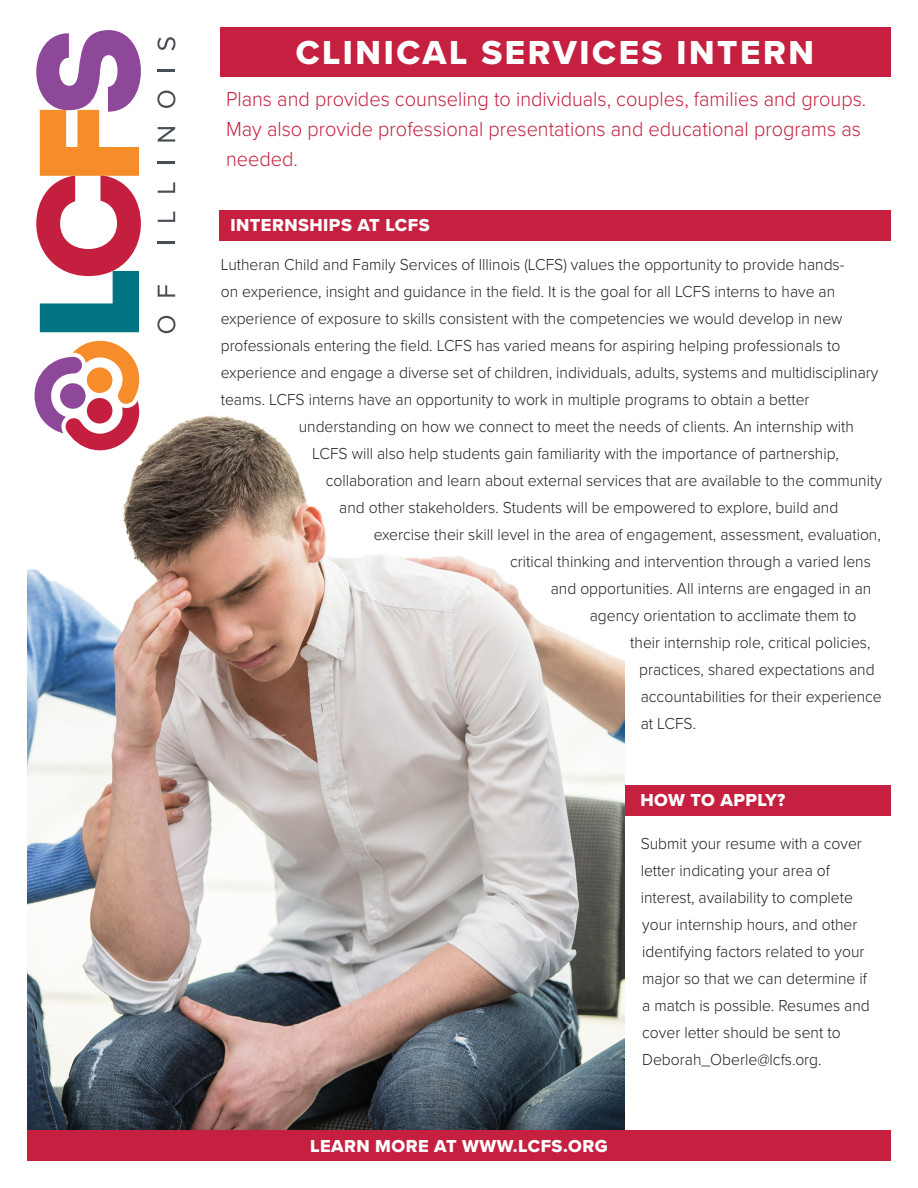
<style>
.page{position:relative;width:918px;height:1188px;background:#fff}
.page>*{position:absolute;margin:0;border:0;box-sizing:border-box;transform-origin:0 0}
.t1{font:34.5px "Proxima Nova Extrabld";letter-spacing:.075em;color:#fff}
.t2{font:300 21px/30px "Proxima Nova";color:#c5203f;scale:.95 1}
.t3{font:18px "Proxima Nova Extrabld";letter-spacing:.025em;color:#fff}
.t4{font:300 16.5px/27px "Proxima Nova";color:#231f20;scale:.95 1}
</style>
<div class="page">
<div style="left:614px;top:786px;width:277px;height:30px;background:#c5203f"></div>
<img style="left:27px;top:416px;width:597px;height:715px">
<div style="left:221px;top:27px;width:670px;height:50px;background:#c5203f"></div>
<div style="left:219px;top:210px;width:672px;height:30px;background:#c5203f"></div>
<div style="left:27px;top:1131px;width:864px;height:30px;background:#c5203f"></div>
<svg style="left:35px;top:30px;width:140px;height:420px"></svg>
<p class="t1" style="left:296px;top:27px;width:520px">CLINICAL SERVICES INTERN</p>
<p class="t2" style="left:226px;top:83px;width:675px">Plans and provides counseling to individuals, couples, families and groups.<br>May also provide professional presentations and educational programs as needed.</p>
<p class="t3" style="left:230px;top:212px;width:201px">INTERNSHIPS AT LCFS</p>
<p class="t4" style="left:221px;top:251px;width:658px">Lutheran Child and Family Services of Illinois (LCFS) values the opportunity to provide hands-</p>
<p class="t4" style="left:221px;top:278px;width:648px">on experience, insight and guidance in the field. It is the goal for all LCFS interns to have an</p>
<p class="t4" style="left:221px;top:305px;width:656px">experience of exposure to skills consistent with the competencies we would develop in new</p>
<p class="t4" style="left:221px;top:332px;width:654px">professionals entering the field. LCFS has varied means for aspiring helping professionals to</p>
<p class="t4" style="left:221px;top:359px;width:694px">experience and engage a diverse set of children, individuals, adults, systems and multidisciplinary</p>
<p class="t4" style="left:221px;top:386px;width:621px">teams. LCFS interns have an opportunity to work in multiple programs to obtain a better</p>
<p class="t4" style="left:299px;top:413px;width:586px">understanding on how we connect to meet the needs of clients. An internship with</p>
<p class="t4" style="left:312px;top:440px;width:556px">LCFS will also help students gain familiarity with the importance of partnership,</p>
<p class="t4" style="left:326px;top:467px;width:587px">collaboration and learn about external services that are available to the community</p>
<p class="t4" style="left:339px;top:494px;width:527px">and other stakeholders. Students will be empowered to explore, build and</p>
<p class="t4" style="left:374px;top:521px;width:535px">exercise their skill level in the area of engagement, assessment, evaluation,</p>
<p class="t4" style="left:510px;top:548px;width:381px">critical thinking and intervention through a varied lens</p>
<p class="t4" style="left:551px;top:575px;width:339px">and opportunities. All interns are engaged in an</p>
<p class="t4" style="left:590px;top:602px;width:282px">agency orientation to acclimate them to</p>
<p class="t4" style="left:630px;top:629px;width:254px">their internship role, critical policies,</p>
<p class="t4" style="left:639px;top:656px;width:249px">practices, shared expectations and</p>
<p class="t4" style="left:641px;top:683px;width:255px">accountabilities for their experience</p>
<p class="t4" style="left:641px;top:710px;width:60px">at LCFS.</p>
<p class="t3" style="left:640px;top:787px;width:147px">HOW TO APPLY?</p>
<p class="t3" style="left:310px;top:1132px;width:299px">LEARN MORE AT WWW.LCFS.ORG</p>
<p class="t4" style="left:641px;top:830px;width:243px">Submit your resume with a cover letter indicating your area of interest, availability to complete your internship hours, and other identifying factors related to your major so that we can determine if a match is possible. Resumes and cover letter should be sent to<br>Deborah_Oberle@lcfs.org.</p>
</div>
